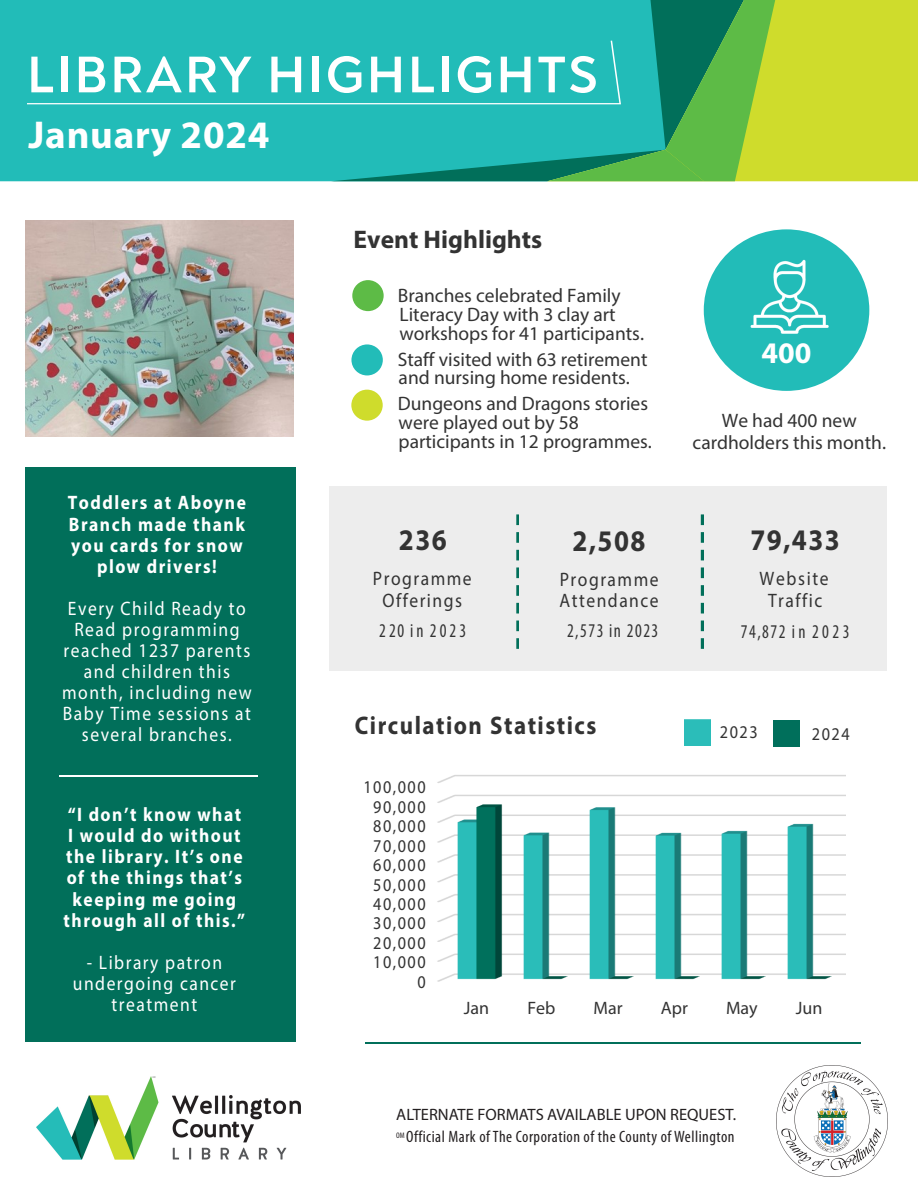
<style>
.page{position:relative;width:918px;height:1188px;background:#fff}
.page>*{position:absolute;margin:0;border:0;box-sizing:border-box;transform-origin:0 0}
.t1{font:700 52.5px "Noah";letter-spacing:.05em;color:#fff}
.t2{font:700 39px "Myriad Pro";letter-spacing:.02em;color:#fff}
.t3{font:700 30px "Myriad Pro";letter-spacing:.055em;color:#333;scale:.9 1}
.t4{font:700 30px "Myriad Pro";color:#fff}
.t5{font:700 25.5px "Myriad Pro";letter-spacing:.065em;color:#333;scale:.9 1}
.t6{font:700 25.5px "Myriad Pro";color:#333}
.t7{font:19.5px/18.9px "Myriad Pro";color:#333}
.t8{font:19.5px/21px "Myriad Pro";letter-spacing:.085em;color:#fff;text-align:center;scale:.9 1}
.t9{font:700 19.5px/21px "Myriad Pro";letter-spacing:.085em;color:#fff;text-align:center;scale:.9 1}
.t10{font:19.5px/21.5px "Myriad Pro";letter-spacing:.085em;color:#333;text-align:center;scale:.9 1}
.t11{font:19.5px/21.5px "Myriad Pro";letter-spacing:.09em;color:#333;text-align:center;scale:.9 1}
.t12{font:condensed 19.5px "Myriad Pro";letter-spacing:.195em;color:#333;scale:.9 1}
.t13{font:condensed 19.5px "Myriad Pro";letter-spacing:.085em;color:#333;scale:.9 1}
.t14{font:condensed 19.5px "Myriad Pro";letter-spacing:.18em;color:#333;scale:.9 1}
.t15{font:18px/19.5px "Myriad Pro";letter-spacing:.095em;color:#333;text-align:right;scale:.9 1}
.t16{font:18px "Myriad Pro";letter-spacing:.095em;color:#333}
.t17{font:condensed 16.5px/22.2px "Myriad Pro";letter-spacing:.03em;color:#231f20}
.s1{font-stretch:normal}
</style>
<div class="page">
<div style="left:330px;top:486px;width:557px;height:185px;background:#ededed"></div>
<div style="left:775px;top:0;width:143px;height:181px;background:#cfdc2c"></div>
<svg style="left:0;top:0;width:775px;height:181px;background:#2ab7a4"></svg>
<div style="left:704px;top:229px;width:165px;height:162px;background:#22bcb8;border-radius:50%"></div>
<div style="left:352px;top:280px;width:32px;height:31px;background:#5dbb46;border-radius:50%"></div>
<div style="left:351px;top:344px;width:32px;height:31px;background:#22bcb8;border-radius:50%"></div>
<div style="left:351px;top:390px;width:32px;height:31px;background:#cfdc2c;border-radius:50%"></div>
<img style="left:777px;top:1065px;width:111px;height:112px">
<img style="left:37px;top:1077px;width:263px;height:83px">
<svg style="left:516px;top:514px;width:3px;height:138px"></svg>
<svg style="left:701px;top:514px;width:2px;height:138px"></svg>
<hr style="left:365px;top:1042px;width:496px;height:2px;background:#016f5a">
<img style="left:750px;top:260px;width:79px;height:74px">
<img style="left:774px;top:720px;width:26px;height:27px">
<img style="left:684px;top:719px;width:26px;height:27px">
<img style="left:25px;top:220px;width:269px;height:217px">
<div style="left:25px;top:467px;width:270px;height:575px;background:#016f5a"></div>
<img style="left:59px;top:775px;width:199px;height:2px">
<img style="left:437px;top:775px;width:409px;height:207px">
<p class="t1" style="left:27px;top:42px;width:572px">LIBRARY HIGHLIGHTS</p>
<p class="t2" style="left:28px;top:109px;width:243px">January 2024</p>
<p class="t9" style="left:68px;top:492px;width:200px">Toddlers at Aboyne<br>Branch made thank you cards for snow plow drivers!</p>
<p class="t8" style="left:62px;top:597px;width:212px">Every Child Ready to<br>Read programming reached 1237 parents and children this month, including new<br>Baby Time sessions at several branches.</p>
<p class="t9" style="left:64px;top:804px;width:203px">“I don’t know what<br>I would do without the library. It’s one of the things that’s keeping me going through all of this.”</p>
<p class="t8" style="left:73px;top:951px;width:183px">- Library patron undergoing cancer treatment</p>
<h3 class="t6" style="left:354px;top:223px;width:190px">Event Highlights</h3>
<p class="t7" style="left:398px;top:285px;width:248px">Branches celebrated Family<br>Literacy Day with 3 clay art workshops for 41 participants.</p>
<p class="t7" style="left:398px;top:349px;width:251px">Staff visited with 63 retirement and nursing home residents.</p>
<p class="t7" style="left:398px;top:394px;width:256px">Dungeons and Dragons stories were played out by 58 participants in 12 programmes.</p>
<h3 class="t3" style="left:399px;top:520px;width:55px">236</h3>
<p class="t10" style="left:373px;top:568px;width:111px">Programme<br>Offerings</p>
<p class="t14" style="left:379px;top:618px;width:98px">220 in 2023</p>
<h3 class="t3" style="left:573px;top:522px;width:83px">2,508</h3>
<p class="t10" style="left:560px;top:568px;width:112px;text-align:left">Programme<br>Attendance</p>
<p class="t13" style="left:567px;top:619px;width:103px">2,573 in 2023</p>
<h3 class="t4" style="left:761px;top:333px;width:51px">400</h3>
<p class="t7" style="left:693px;top:409px;width:195px;line-height:21.8px;text-align:center">We had 400 new cardholders this month.</p>
<h3 class="t3" style="left:750px;top:520px;width:101px">79,433</h3>
<p class="t11" style="left:760px;top:568px;width:78px">Website<br>Traffic</p>
<p class="t12" style="left:741px;top:619px;width:122px">74,872 in 2023</p>
<h3 class="t5" style="left:355px;top:709px;width:270px">Circulation Statistics</h3>
<p class="t15" style="left:720px;top:722px;width:43px">2023</p>
<p class="t15" style="left:812px;top:724px;width:43px">2024</p>
<p class="t15" style="left:363px;top:777px;width:71px">100,000<br>90,000<br>80,000<br>70,000<br>60,000<br>50,000<br>40,000<br>30,000<br>20,000<br>10,000<br>0</p>
<p class="t16" style="left:464px;top:996px;width:27px">Jan</p>
<p class="t16" style="left:527px;top:996px;width:30px">Feb</p>
<p class="t16" style="left:594px;top:996px;width:31px">Mar</p>
<p class="t16" style="left:661px;top:996px;width:29px">Apr</p>
<p class="t16" style="left:726px;top:996px;width:33px">May</p>
<p class="t16" style="left:796px;top:996px;width:28px">Jun</p>
<p class="t17" style="left:396px;top:1103px;width:341px"><span class="s1">ALTERNATE FORMATS AVAILABLE UPON REQUEST.<br></span><sup>OM</sup> Official Mark of The Corporation of the County of Wellington</p>
</div>
